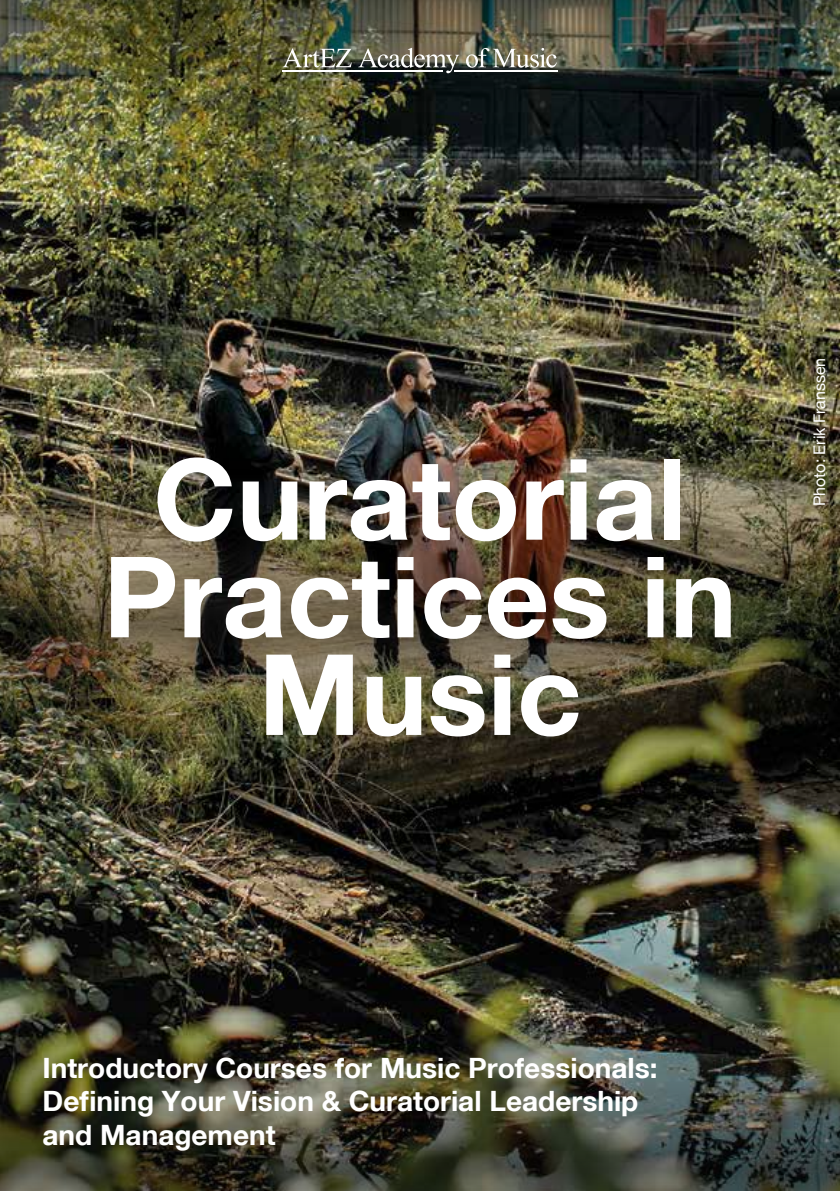
<style>
.page{position:relative;width:840px;height:1191px;background:#fff}
.page>*{position:absolute;margin:0;border:0;box-sizing:border-box;transform-origin:0 0}
.t1{font:700 112.4px/97.6px "Art EZ";color:#fff;text-align:center}
.t2{font:700 28px/33.6px "Art EZ";color:#fff}
.t3{font:16px "Art EZ";color:#fff}
</style>
<div class="page">
<img style="left:0;top:136px;width:839px;height:879px">
<img style="left:0;top:1015px;width:839px;height:176px">
<img style="left:0;top:0;width:839px;height:136px">
<img style="left:0;top:443px;width:839px;height:371px">
<svg style="left:282px;top:48px;width:69px;height:19px"></svg>
<svg style="left:358px;top:48px;width:101px;height:25px"></svg>
<svg style="left:465px;top:48px;width:91px;height:20px"></svg>
<hr style="left:453px;top:71px;width:104px;height:1px;background:#fff">
<hr style="left:282px;top:71px;width:160px;height:1px;background:#fff">
<h1 class="t1" style="left:103px;top:448px;width:634px">Curatorial<br>Practices in<br>Music</h1>
<p class="t3" style="left:809px;top:506px;width:150px;rotate:-90deg">Photo: Erik Franssen</p>
<p class="t2" style="left:43px;top:1050px;width:616px">Introductory Courses for Music Professionals:<br>Defining Your Vision &amp; Curatorial Leadership and Management</p>
</div>
